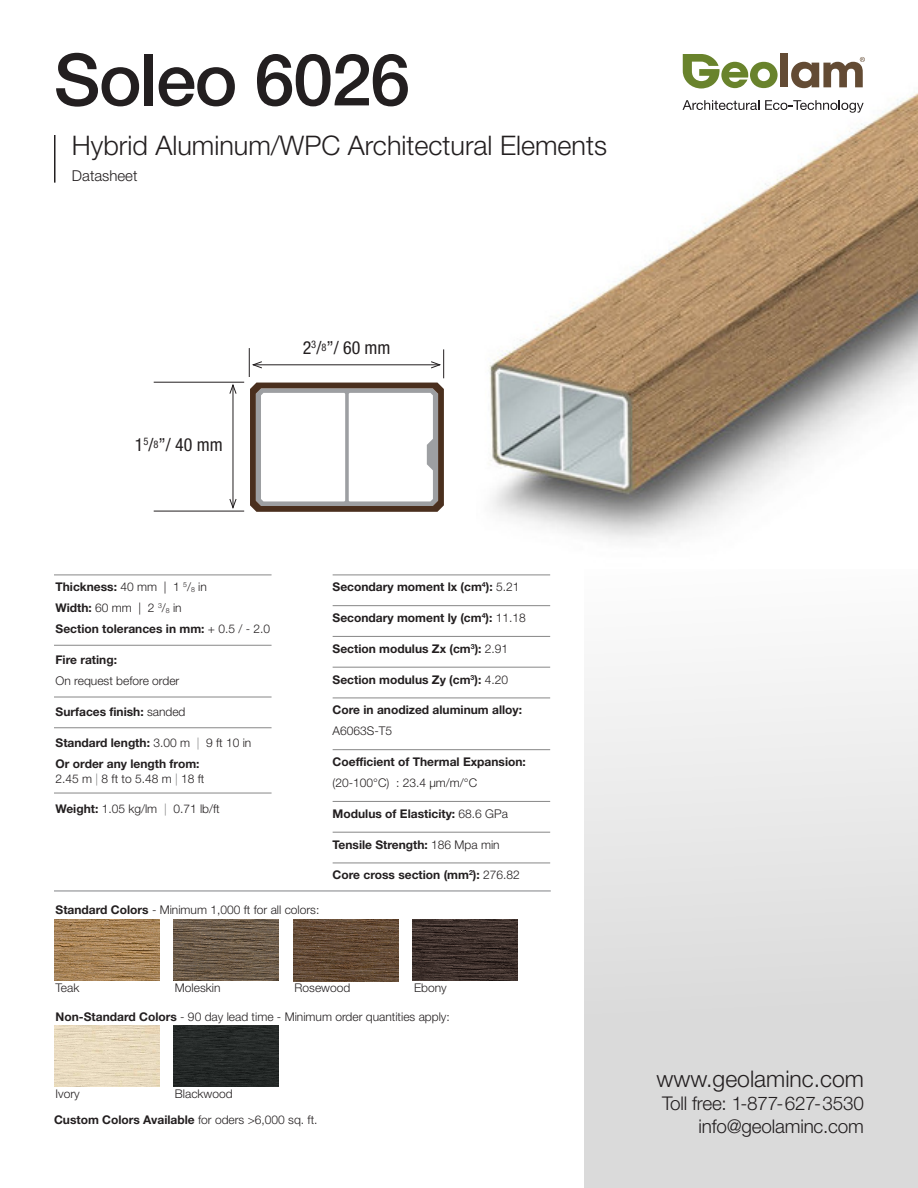
<style>
.page{position:relative;width:918px;height:1188px;background:#fff}
.page>*{position:absolute;margin:0;border:0;box-sizing:border-box;transform-origin:0 0}
.ParaStyle01-Leading{font:500 72px "Helvetica Neue LT Std";letter-spacing:-.02em;color:#231f20}
.ParaStyle01-Leading-2{font:300 27px "Helvetica Neue LT Std";color:#231f20}
.t1{font:300 22.95px "Helvetica Neue LT Std";color:#231f20}
.t2{font:300 18.9px "Helvetica Neue LT Std";letter-spacing:-.01em;color:#231f20}
.t3{font:condensed 18px "Helvetica Neue LT Std";color:#231f20}
.ParaStyle01-Leading-3{font:300 15px "Helvetica Neue LT Std";color:#231f20}
.ParaStyle03-Leading{font:700 12px "Helvetica Neue LT Std";color:#231f20}
.ParaStyle02-Leading{font:700 12px/21px "Helvetica Neue LT Std";color:#231f20}
.ParaStyle01-Leading-4{font:300 12px "Helvetica Neue LT Std";color:#231f20}
.ParaStyle01-Leading-5{font:700 12px "Helvetica Neue LT Std";color:#231f20}
.ParaStyle03-Leading-2{font:300 12px "Helvetica Neue LT Std";color:#231f20}
.ParaStyle02-Leading-2{font:300 12px "Helvetica Neue LT Std";color:#231f20}
.ParaStyle04-Leading{font:300 12px "Helvetica Neue LT Std";color:#231f20}
.s1{font-weight:300}
.s2{font-weight:300;font-size:7.05px}
.s3{font-weight:700}
.s4{font-size:7.05px}
.s5{font-weight:300;color:#878787}
.s6{color:#878787}
</style>
<div class="page">
<svg style="left:584px;top:663px;width:334px;height:525px;fill:#e1e1e1"></svg>
<img style="left:489px;top:53px;width:429px;height:489px">
<hr style="left:54px;top:575px;width:218px;height:1px;background:#878787">
<hr style="left:54px;top:645px;width:218px;height:1px;background:#878787">
<hr style="left:54px;top:697px;width:218px;height:1px;background:#878787">
<hr style="left:54px;top:727px;width:218px;height:1px;background:#878787">
<hr style="left:54px;top:793px;width:218px;height:1px;background:#878787">
<hr style="left:333px;top:575px;width:217px;height:1px;background:#878787">
<hr style="left:333px;top:605px;width:217px;height:1px;background:#878787">
<hr style="left:333px;top:636px;width:217px;height:1px;background:#878787">
<hr style="left:333px;top:667px;width:217px;height:1px;background:#878787">
<hr style="left:333px;top:698px;width:217px;height:1px;background:#878787">
<hr style="left:333px;top:749px;width:217px;height:1px;background:#878787">
<hr style="left:333px;top:801px;width:217px;height:1px;background:#878787">
<hr style="left:333px;top:832px;width:217px;height:1px;background:#878787">
<hr style="left:333px;top:863px;width:217px;height:1px;background:#878787">
<svg style="left:683px;top:54px;width:95px;height:35px"></svg>
<div style="left:781px;top:54px;width:7px;height:33px;background:#634b34"></div>
<svg style="left:791px;top:57px;width:74px;height:31px"></svg>
<svg style="left:683px;top:100px;width:76px;height:10px"></svg>
<svg style="left:765px;top:100px;width:99px;height:13px"></svg>
<hr style="left:54px;top:135px;width:2px;height:48px;background:#231f20">
<hr style="left:54px;top:891px;width:497px;height:1px;background:#808285">
<img style="left:293px;top:920px;width:105px;height:61px">
<img style="left:54px;top:920px;width:105px;height:61px">
<img style="left:174px;top:920px;width:105px;height:61px">
<img style="left:413px;top:920px;width:105px;height:61px">
<img style="left:54px;top:1026px;width:105px;height:61px">
<img style="left:173px;top:1025px;width:105px;height:62px">
<hr style="left:154px;top:382px;width:90px;height:1px;background:#231f20">
<hr style="left:154px;top:511px;width:90px;height:1px;background:#231f20">
<hr style="left:233px;top:385px;width:1px;height:123px;background:#231f20">
<svg style="left:229px;top:384px;width:8px;height:10px"></svg>
<svg style="left:229px;top:498px;width:8px;height:11px"></svg>
<svg style="left:249px;top:348px;width:195px;height:164px"></svg>
<p class="ParaStyle01-Leading" style="left:54px;top:37px;width:358px">Soleo 6026</p>
<p class="ParaStyle01-Leading-2" style="left:72px;top:129px;width:537px">Hybrid Aluminum/WPC Architectural Elements</p>
<p class="ParaStyle01-Leading-3" style="left:72px;top:166px;width:67px">Datasheet</p>
<p class="t3" style="left:135px;top:434px;width:89px">1<sup>5</sup>/<sup>8</sup>”/ 40 mm</p>
<p class="t3" style="left:303px;top:337px;width:89px">2<sup>3</sup>/<sup>8</sup>”/ 60 mm</p>
<p class="ParaStyle01-Leading-5" style="left:56px;top:580px;width:153px">Thickness: <span class="s1">40 mm | 1</span> <sup>5</sup><span class="s1">/</span><span class="s2">8</span> <span class="s1">in</span></p>
<p class="ParaStyle02-Leading-2" style="left:56px;top:601px;width:128px"><span class="s3">Width:</span> 60 mm | 2 <sup>3</sup>/<span class="s4">8</span> in</p>
<p class="ParaStyle02-Leading" style="left:56px;top:618px;width:216px">Section tolerances in mm: <span class="s1">+ 0.5 / - 2.0</span></p>
<p class="ParaStyle03-Leading" style="left:56px;top:652px;width:63px">Fire rating:</p>
<p class="ParaStyle02-Leading-2" style="left:56px;top:674px;width:125px">On request before order</p>
<p class="ParaStyle03-Leading" style="left:56px;top:704px;width:131px">Surfaces finish: <span class="s1">sanded</span></p>
<p class="ParaStyle02-Leading" style="left:56px;top:732px;width:197px">Standard length: <span class="s1">3.00 m</span> <span class="s5">|</span> <span class="s1">9 ft 10 in<br></span>Or order any length from:</p>
<p class="ParaStyle03-Leading-2" style="left:56px;top:771px;width:150px">2.45 m <span class="s6">|</span> 8 ft to 5.48 m <span class="s6">|</span> 18 ft</p>
<p class="ParaStyle03-Leading-2" style="left:56px;top:802px;width:166px"><span class="s3">Weight:</span> 1.05 kg/lm <span class="s6">|</span> 0.71 lb/ft</p>
<p class="ParaStyle01-Leading-5" style="left:333px;top:580px;width:188px">Secondary moment lx (cm<sup>4</sup>): <span class="s1">5.21</span></p>
<p class="ParaStyle03-Leading" style="left:333px;top:610px;width:195px">Secondary moment ly (cm<sup>4</sup>): <span class="s1">11.18</span></p>
<p class="ParaStyle03-Leading" style="left:333px;top:641px;width:177px">Section modulus Zx (cm<sup>3</sup>): <span class="s1">2.91</span></p>
<p class="ParaStyle03-Leading" style="left:333px;top:672px;width:177px">Section modulus Zy (cm<sup>3</sup>): <span class="s1">4.20</span></p>
<p class="ParaStyle02-Leading" style="left:333px;top:699px;width:191px">Core in anodized aluminum alloy:<br><span class="s1">A6063S-T5</span></p>
<p class="ParaStyle02-Leading" style="left:333px;top:751px;width:195px">Coefficient of Thermal Expansion: <span class="s1">(20-100°C) : 23.4 µm/m/°C</span></p>
<p class="ParaStyle03-Leading" style="left:333px;top:806px;width:177px">Modulus of Elasticity: <span class="s1">68.6 GPa</span></p>
<p class="ParaStyle03-Leading" style="left:333px;top:837px;width:169px">Tensile Strength: <span class="s1">186 Mpa min</span></p>
<p class="ParaStyle03-Leading" style="left:333px;top:868px;width:189px">Core cross section (mm<sup>2</sup>): <span class="s1">276.82</span></p>
<p class="ParaStyle01-Leading-4" style="left:56px;top:902px;width:265px"><span class="s3">Standard Colors</span> - Minimum 1,000 ft for all colors:</p>
<p class="ParaStyle04-Leading" style="left:56px;top:981px;width:25px">Teak</p>
<p class="ParaStyle04-Leading" style="left:175px;top:981px;width:47px">Moleskin</p>
<p class="ParaStyle04-Leading" style="left:295px;top:981px;width:57px">Rosewood</p>
<p class="ParaStyle01-Leading-4" style="left:414px;top:981px;width:34px">Ebony</p>
<p class="ParaStyle01-Leading-4" style="left:56px;top:1009px;width:396px"><span class="s3">Non-Standard Colors</span> - 90 day lead time - Minimum order quantities apply:</p>
<p class="ParaStyle04-Leading" style="left:56px;top:1086px;width:26px">Ivory</p>
<p class="ParaStyle04-Leading" style="left:175px;top:1086px;width:59px">Blackwood</p>
<p class="ParaStyle01-Leading-5" style="left:54px;top:1113px;width:265px">Custom Colors Available <span class="s1">for oders &gt;6,000 sq. ft.</span></p>
<p class="t1" style="left:657px;top:1065px;width:209px">www.geolaminc.com</p>
<p class="t2" style="left:662px;top:1092px;width:203px">Toll free: 1-877-627-3530</p>
<p class="t2" style="left:698px;top:1115px;width:167px">info@geolaminc.com</p>
</div>
